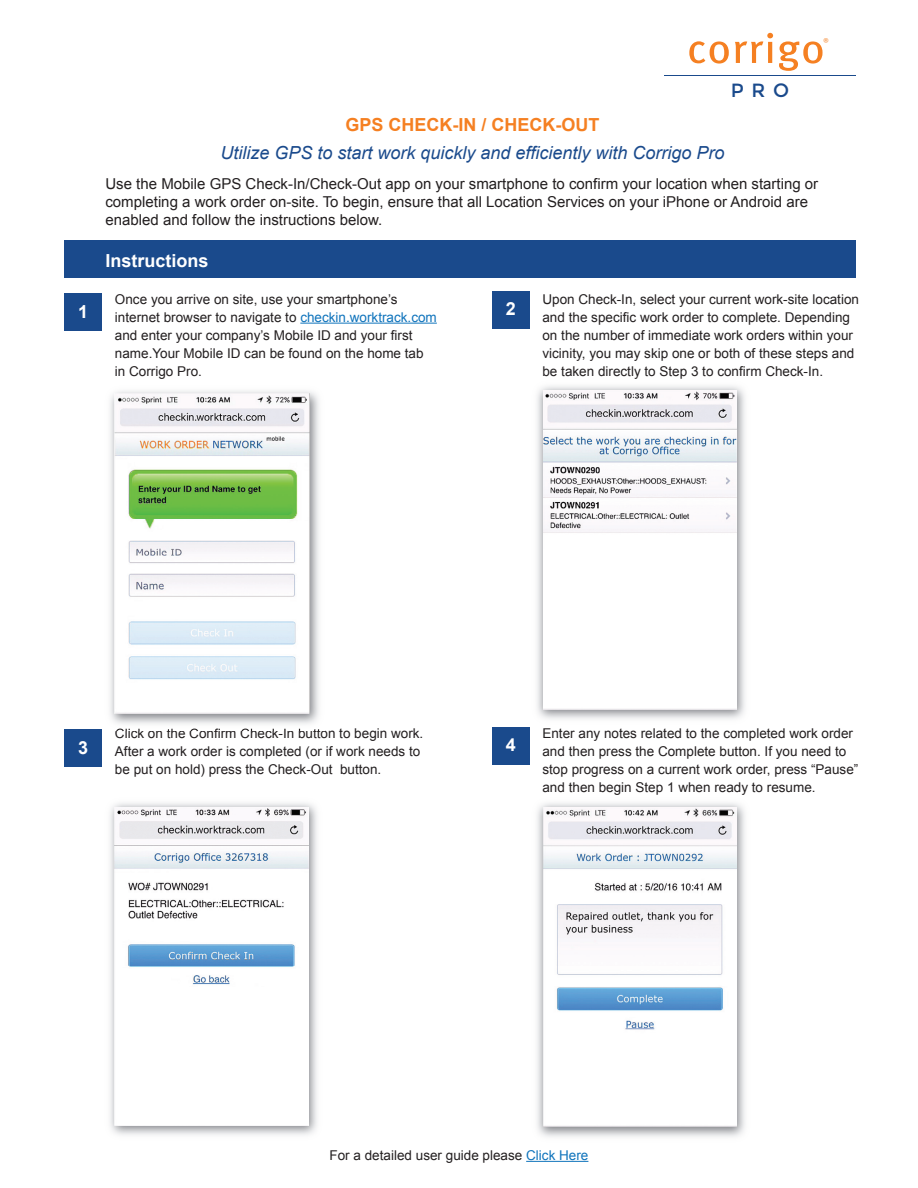
<style>
.page{position:relative;width:918px;height:1188px;background:#fff}
.page>*{position:absolute;margin:0;border:0;box-sizing:border-box;transform-origin:0 0}
.t1{font:19.05px "Montserrat";color:#1a4a8c}
.t2{font:italic 18px "Arial";color:#1a4a8c}
.t3{font:700 18px "Arial";color:#f58022}
.t4{font:700 18px "Arial";color:#fff}
.t5{font:15px/18px "Arial";color:#231f20}
.t6{font:13.5px/18px "Arial";color:#231f20}
.t7{font:10.2px "Myriad";color:#f58022}
.s1{color:#1074bc}
</style>
<div class="page">
<div style="left:65px;top:240px;width:791px;height:38px;background:#1a4a8c"></div>
<div style="left:65px;top:293px;width:37px;height:37px;background:#1a4a8c"></div>
<hr style="left:300px;top:323px;width:137px;height:1px;background:#1074bc">
<div style="left:492px;top:291px;width:38px;height:38px;background:#1a4a8c"></div>
<div style="left:65px;top:729px;width:37px;height:37px;background:#1a4a8c"></div>
<div style="left:492px;top:727px;width:38px;height:38px;background:#1a4a8c"></div>
<hr style="left:526px;top:1161px;width:62px;height:1px;background:#1074bc">
<svg style="left:689px;top:41px;width:40px;height:23px"></svg>
<svg style="left:779px;top:41px;width:44px;height:30px"></svg>
<svg style="left:735px;top:33px;width:38px;height:30px"></svg>
<hr style="left:664px;top:75px;width:192px;height:1px;background:#1a4a8c">
<img style="left:110px;top:803px;width:207px;height:332px">
<img style="left:115px;top:807px;width:193px;height:319px">
<img style="left:110px;top:391px;width:209px;height:338px">
<img style="left:117px;top:729px;width:203px;height:1px">
<img style="left:115px;top:394px;width:195px;height:319px">
<img style="left:537px;top:386px;width:208px;height:333px">
<img style="left:543px;top:390px;width:194px;height:319px">
<img style="left:537px;top:803px;width:208px;height:334px">
<img style="left:544px;top:807px;width:192px;height:319px">
<h1 class="t1" style="left:731px;top:79px;width:60px">PRO</h1>
<p class="t7" style="left:823px;top:37px;width:7px">®</p>
<h2 class="t3" style="left:345px;top:112px;width:255px">GPS CHECK-IN / CHECK-OUT</h2>
<h2 class="t2" style="left:220px;top:141px;width:506px">Utilize GPS to start work quickly and efficiently with Corrigo Pro</h2>
<p class="t5" style="left:105px;top:175px;width:714px">Use the Mobile GPS Check-In/Check-Out app on your smartphone to confirm your location when starting or completing a work order on-site. To begin, ensure that all Location Services on your iPhone or Android are enabled and follow the instructions below.</p>
<h2 class="t4" style="left:105px;top:249px;width:105px">Instructions</h2>
<p class="t6" style="left:115px;top:290px;width:323px">Once you arrive on site, use your smartphone’s internet browser to navigate to <span class="s1">checkin.worktrack.com </span>and enter your company’s Mobile ID and your first name.Your Mobile ID can be found on the home tab in Corrigo Pro.</p>
<p class="t6" style="left:542px;top:290px;width:318px">Upon Check-In, select your current work-site location and the specific work order to complete. Depending on the number of immediate work orders within your vicinity, you may skip one or both of these steps and be taken directly to Step 3 to confirm Check-In.</p>
<h2 class="t4" style="left:78px;top:299px;width:12px">1</h2>
<h2 class="t4" style="left:506px;top:297px;width:12px">2</h2>
<p class="t6" style="left:115px;top:725px;width:310px">Click on the Confirm Check-In button to begin work.<br>After a work order is completed (or if work needs to be put on hold) press the Check-Out button.</p>
<p class="t6" style="left:542px;top:725px;width:317px">Enter any notes related to the completed work order and then press the Complete button. If you need to stop progress on a current work order, press “Pause” and then begin Step 1 when ready to resume.</p>
<h2 class="t4" style="left:78px;top:735px;width:12px">3</h2>
<h2 class="t4" style="left:506px;top:733px;width:12px">4</h2>
<p class="t6" style="left:330px;top:1146px;width:260px">For a detailed user guide please <span class="s1">Click Here</span></p>
</div>
